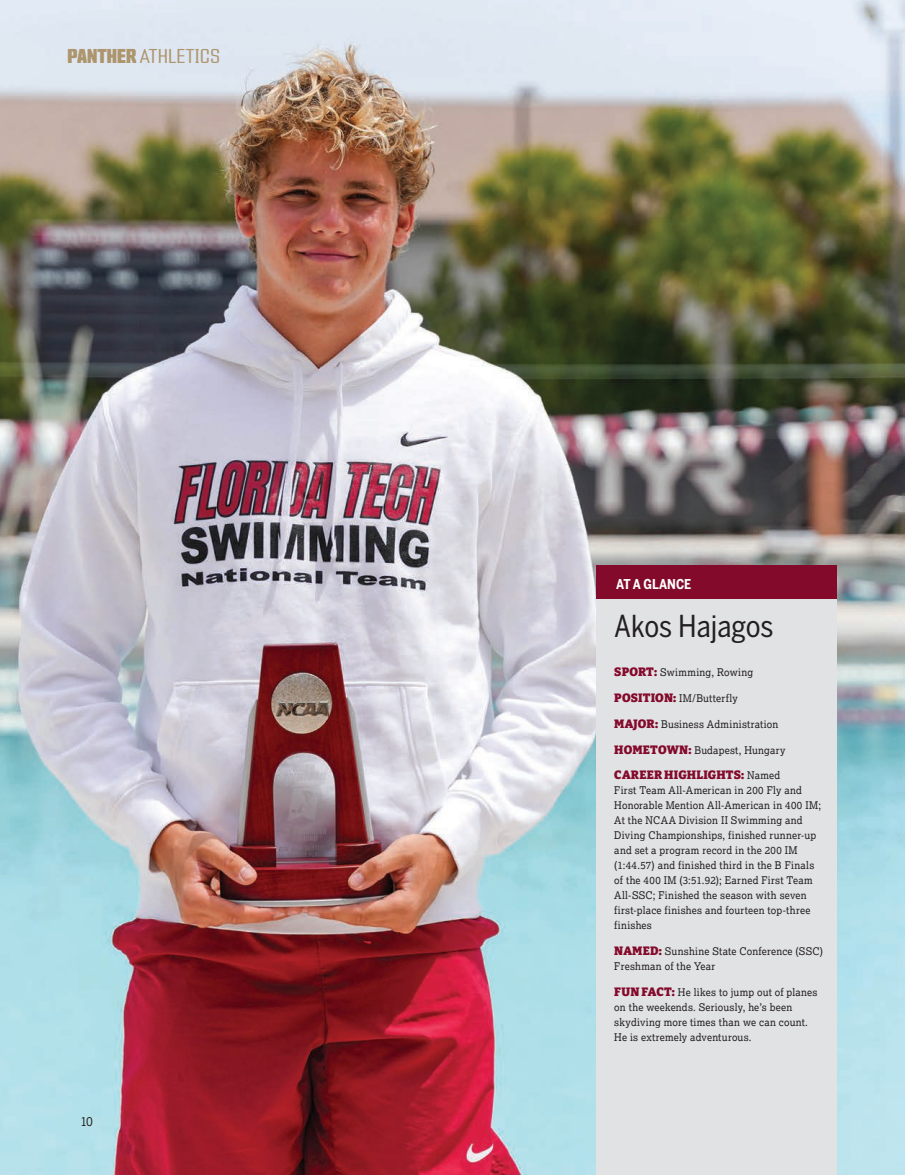
<style>
.page{position:relative;width:905px;height:1175px;background:#fff}
.page>*{position:absolute;margin:0;border:0;box-sizing:border-box;transform-origin:0 0}
.OC-Large_Crimson_Head{font:30px "Benton Sans Condensed";color:#231f20}
.t1{font:300 19.5px "Countach";color:#ad956d;scale:1.2 1}
.Alumni_Profile_Shaded_Header_Bar{font:700 13.5px "Benton Sans Condensed";color:#fff}
.AlumNotes_Vignette_Sidebar{font:900 12px "Bitter";letter-spacing:.015em;color:#830a2b}
.t2{font:12px "Benton Sans Condensed";color:#231f20}
.AlumNotes_Vignette_Sidebar-2{font:10.5px/15px "Lexia";letter-spacing:.025em;color:#231f20;scale:.95 1}
.s1{font-weight:700}
.s2{font-family:"Bitter";font-weight:900;font-size:12px;color:#830a2b}
.s3{font-family:"Lexia";font-weight:400;font-size:10.5px;color:#231f20}
</style>
<div class="page">
<img style="left:0;top:0;width:904px;height:1174px">
<div style="left:596px;top:565px;width:240px;height:609px;background:#e1e2e4"></div>
<div style="left:596px;top:565px;width:240px;height:33px;background:#830a2b"></div>
<h2 class="t1" style="left:68px;top:43px;width:129px"><span class="s1">PANTHER</span> ATHLETICS</h2>
<p class="t2" style="left:82px;top:1114px;width:13px">10</p>
<p class="Alumni_Profile_Shaded_Header_Bar" style="left:616px;top:575px;width:77px">AT A GLANCE</p>
<p class="OC-Large_Crimson_Head" style="left:614px;top:608px;width:161px">Akos Hajagos</p>
<p class="AlumNotes_Vignette_Sidebar-2" style="left:614px;top:664px;width:148px"><span class="s2">SPORT:</span> Swimming, Rowing</p>
<p class="AlumNotes_Vignette_Sidebar-2" style="left:614px;top:690px;width:131px"><span class="s2">POSITION:</span> IM/Butterfly</p>
<p class="AlumNotes_Vignette_Sidebar-2" style="left:614px;top:716px;width:174px"><span class="s2">MAJOR:</span> Business Administration</p>
<p class="AlumNotes_Vignette_Sidebar-2" style="left:614px;top:742px;width:182px"><span class="s2">HOMETOWN:</span> Budapest, Hungary</p>
<p class="AlumNotes_Vignette_Sidebar" style="left:614px;top:767px;width:167px">CAREER HIGHLIGHTS: <span class="s3">Named</span></p>
<p class="AlumNotes_Vignette_Sidebar-2" style="left:614px;top:782px;width:219px">First Team All-American in 200 Fly and Honorable Mention All-American in 400 IM; At the NCAA Division II Swimming and Diving Championships, finished runner-up and set a program record in the 200 IM (1:44.57) and finished third in the B Finals of the 400 IM (3:51.92); Earned First Team All-SSC; Finished the season with seven first-place finishes and fourteen top-three finishes</p>
<p class="AlumNotes_Vignette_Sidebar-2" style="left:614px;top:943px;width:221px"><span class="s2">NAMED:</span> Sunshine State Conference (SSC)<br>Freshman of the Year</p>
<p class="AlumNotes_Vignette_Sidebar-2" style="left:614px;top:984px;width:215px"><span class="s2">FUN FACT:</span> He likes to jump out of planes on the weekends. Seriously, he’s been skydiving more times than we can count.<br>He is extremely adventurous.</p>
</div>
